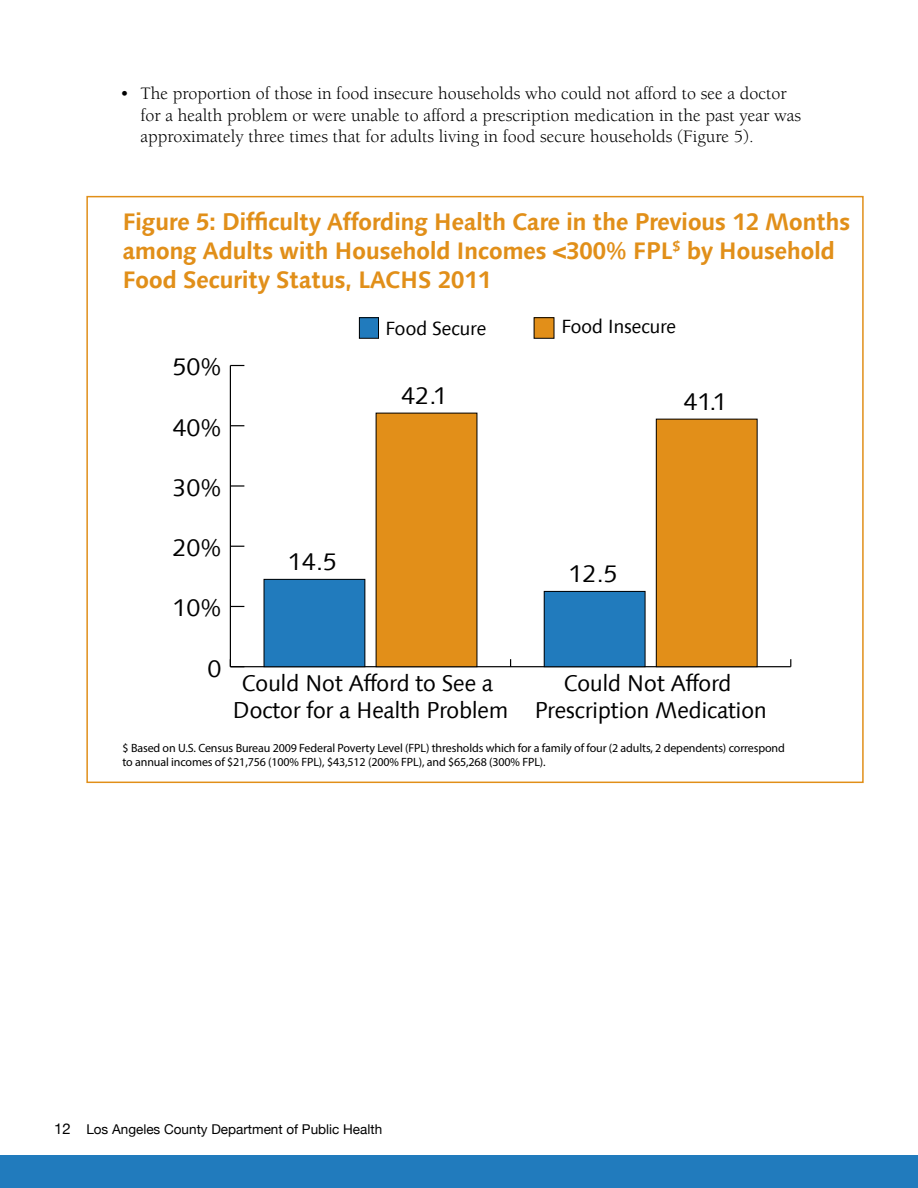
<style>
.page{position:relative;width:918px;height:1188px;background:#fff}
.page>*{position:absolute;margin:0;border:0;box-sizing:border-box;transform-origin:0 0}
.t1{font:700 24px/28.8px "Linotype Syntax Com";letter-spacing:-.025em;color:#e18f19}
.t2{font:24px "Linotype Syntax Com";color:#000}
.t3{font:22.8px/26.4px "Linotype Syntax Com";letter-spacing:-.025em;color:#000;text-align:center}
.t4{font:19.2px "Linotype Syntax Com";letter-spacing:-.025em;color:#000}
.t5{font:18px/21.6px "Berkeley Std";color:#000}
.t6{font:13.5px "Helvetica Neue";color:#000}
.t7{font:12px/14.2px "Myriad Pro";letter-spacing:-.01em;color:#000}
.s1{font-size:15px}
</style>
<div class="page">
<div style="left:0;top:1156px;width:918px;height:32px;background:#217bbd"></div>
<hr style="left:230px;top:666px;width:561px;height:1px;background:#000">
<hr style="left:230px;top:366px;width:1px;height:301px;background:#000">
<svg style="left:231px;top:606px;width:13px;height:1px"></svg>
<svg style="left:231px;top:546px;width:13px;height:1px"></svg>
<svg style="left:231px;top:485px;width:13px;height:2px"></svg>
<svg style="left:231px;top:425px;width:13px;height:1px"></svg>
<svg style="left:230px;top:365px;width:14px;height:1px"></svg>
<div style="left:376px;top:413px;width:101px;height:254px;background:#e28f19"></div>
<div style="left:656px;top:419px;width:101px;height:248px;background:#e28f19"></div>
<div style="left:656px;top:419px;width:101px;height:248px;border:1px solid #000"></div>
<div style="left:264px;top:579px;width:101px;height:88px;background:#217bbd"></div>
<div style="left:264px;top:579px;width:101px;height:88px;border:1px solid #000"></div>
<div style="left:544px;top:591px;width:101px;height:76px;background:#217bbd"></div>
<div style="left:544px;top:591px;width:101px;height:76px;border:1px solid #000"></div>
<div style="left:359px;top:318px;width:20px;height:20px;background:#217bbd"></div>
<div style="left:359px;top:317px;width:20px;height:22px;border:1px solid #000"></div>
<div style="left:534px;top:318px;width:20px;height:20px;background:#e28f19"></div>
<div style="left:534px;top:317px;width:20px;height:22px;border:1px solid #000"></div>
<p class="t5" style="left:140px;top:84px;width:662px;text-indent:-20px">• The proportion of those in food insecure households who could not afford to see a doctor for a health problem or were unable to afford a prescription medication in the past year was approximately three times that for adults living in food secure households (Figure 5).</p>
<h1 class="t1" style="left:123px;top:207px;width:730px">Figure 5: Difficulty Affording Health Care in the Previous 12 Months among Adults with Household Incomes &lt;300% FPL<sup>$</sup> by Household<br>Food Security Status, LACHS 2011</h1>
<h1 class="t2" style="left:173px;top:357px;width:51px">50%</h1>
<h1 class="t2" style="left:173px;top:417px;width:51px">40%</h1>
<h1 class="t2" style="left:173px;top:478px;width:51px">30%</h1>
<h1 class="t2" style="left:173px;top:538px;width:51px">20%</h1>
<h1 class="t2" style="left:173px;top:598px;width:51px">10%</h1>
<p class="t4" style="left:385px;top:320px;width:103px">Food Secure</p>
<p class="t4" style="left:561px;top:318px;width:117px">Food Insecure</p>
<h1 class="t2" style="left:401px;top:386px;width:47px">42.1</h1>
<h1 class="t2" style="left:683px;top:392px;width:45px">41.1</h1>
<h1 class="t2" style="left:288px;top:551px;width:51px">14.5</h1>
<h1 class="t2" style="left:568px;top:564px;width:51px">12.5</h1>
<h1 class="t2" style="left:208px;top:658px;width:16px">0</h1>
<p class="t3" style="left:233px;top:672px;width:277px">Could Not Afford to See a<br>Doctor for a Health Problem</p>
<p class="t3" style="left:534px;top:672px;width:234px">Could Not Afford<br>Prescription Medication</p>
<p class="t7" style="left:123px;top:741px;width:664px">$ Based on U.S. Census Bureau 2009 Federal Poverty Level (FPL) thresholds which for a family of four (2 adults, 2 dependents) correspond to annual incomes of $21,756 (100% FPL), $43,512 (200% FPL), and $65,268 (300% FPL).</p>
<p class="t6" style="left:54px;top:1124px;width:330px"><span class="s1">12</span> Los Angeles County Department of Public Health</p>
</div>
